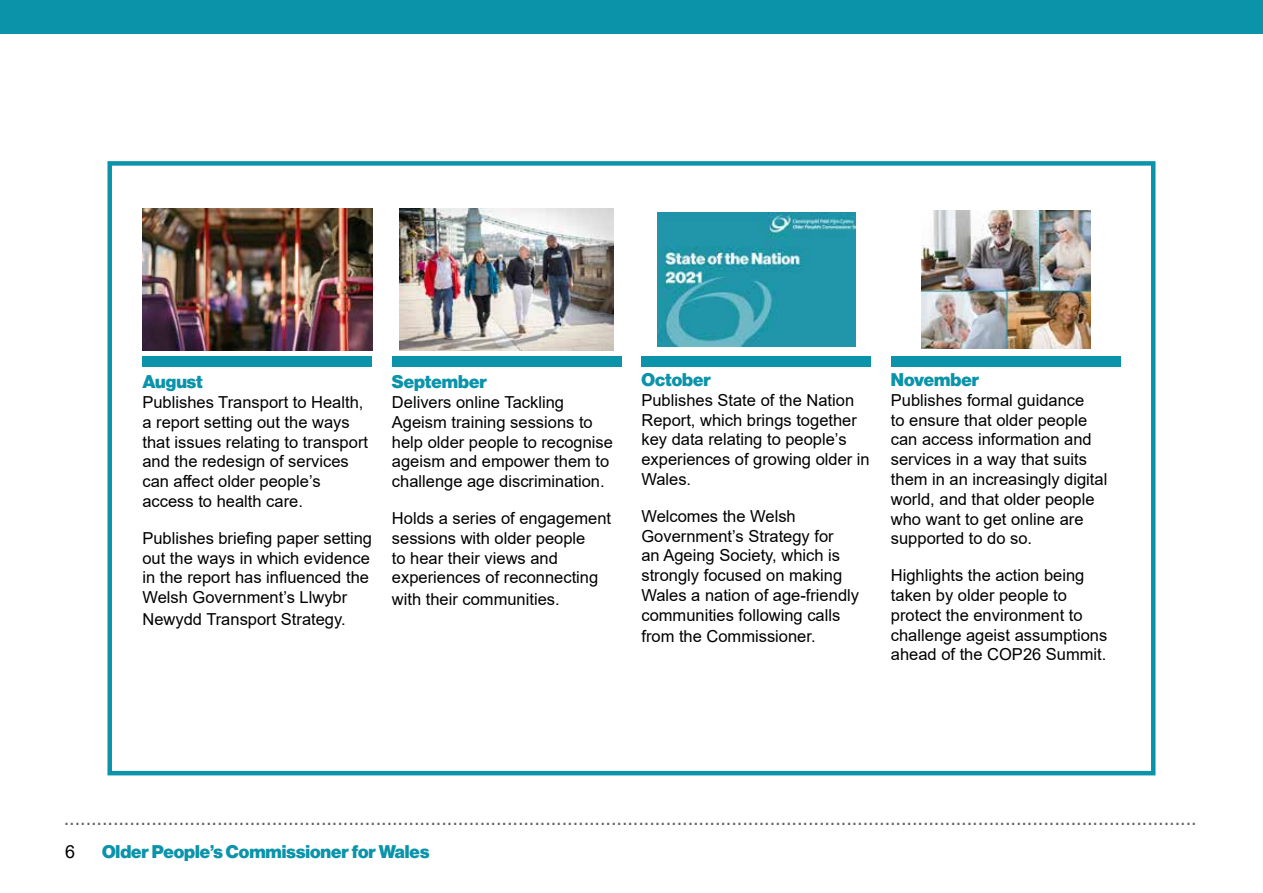
<style>
.page{position:relative;width:1263px;height:893px;background:#fff}
.page>*{position:absolute;margin:0;border:0;box-sizing:border-box;transform-origin:0 0}
.t1{font:24px "Arial Narrow";color:#616260}
.t2{font:18px "N Haas Grotesk DS Pro 95 Blk";color:#0b93aa}
.t3{font:18px "Arial";color:#000}
.t4{font:16.5px/19.8px "Arial";color:#000}
</style>
<div class="page">
<div style="left:0;top:0;width:1263px;height:34px;background:#0b93aa"></div>
<div style="left:142px;top:356px;width:230px;height:11px;background:#0b93aa"></div>
<div style="left:392px;top:356px;width:229px;height:11px;background:#0b93aa"></div>
<img style="left:142px;top:209px;width:230px;height:141px">
<img style="left:400px;top:208px;width:214px;height:143px">
<div style="left:641px;top:356px;width:230px;height:11px;background:#0b93aa"></div>
<div style="left:891px;top:356px;width:229px;height:11px;background:#0b93aa"></div>
<img style="left:921px;top:211px;width:169px;height:137px">
<img style="left:657px;top:212px;width:198px;height:135px">
<div style="left:107px;top:161px;width:1048px;height:614px;border:4px solid #0b93aa"></div>
<p class="t2" style="left:142px;top:371px;width:62px">August</p>
<p class="t4" style="left:142px;top:392px;width:227px">Publishes Transport to Health, a report setting out the ways that issues relating to transport and the redesign of services can affect older people’s access to health care.</p>
<p class="t4" style="left:142px;top:528px;width:231px">Publishes briefing paper setting out the ways in which evidence in the report has influenced the<br>Welsh Government’s Llwybr</p>
<p class="t4" style="left:142px;top:609px;width:205px">Newydd Transport Strategy.</p>
<p class="t2" style="left:392px;top:371px;width:96px">September</p>
<p class="t4" style="left:392px;top:392px;width:223px">Delivers online Tackling<br>Ageism training sessions to help older people to recognise ageism and empower them to challenge age discrimination.</p>
<p class="t4" style="left:392px;top:508px;width:221px">Holds a series of engagement sessions with older people<br>to hear their views and experiences of reconnecting</p>
<p class="t4" style="left:392px;top:589px;width:169px">with their communities.</p>
<p class="t2" style="left:641px;top:369px;width:71px">October</p>
<p class="t4" style="left:641px;top:390px;width:230px">Publishes State of the Nation<br>Report, which brings together key data relating to people’s experiences of growing older in<br>Wales.</p>
<p class="t4" style="left:641px;top:506px;width:219px">Welcomes the Welsh<br>Government’s Strategy for<br>an Ageing Society, which is strongly focused on making<br>Wales a nation of age-friendly communities following calls</p>
<p class="t4" style="left:641px;top:627px;width:176px">from the Commissioner.</p>
<p class="t2" style="left:891px;top:369px;width:90px">November</p>
<p class="t4" style="left:891px;top:390px;width:218px">Publishes formal guidance<br>to ensure that older people can access information and services in a way that suits them in an increasingly digital world, and that older people who want to get online are supported to do so.</p>
<p class="t4" style="left:891px;top:565px;width:218px">Highlights the action being taken by older people to protect the environment to challenge ageist assumptions ahead of the COP26 Summit.</p>
<p class="t1" style="left:64px;top:799px;width:1134px">...............................................................................................................................................................................................................</p>
<p class="t3" style="left:65px;top:839px;width:12px">6</p>
<p class="t2" style="left:102px;top:841px;width:329px">Older People’s Commissioner for Wales</p>
</div>
